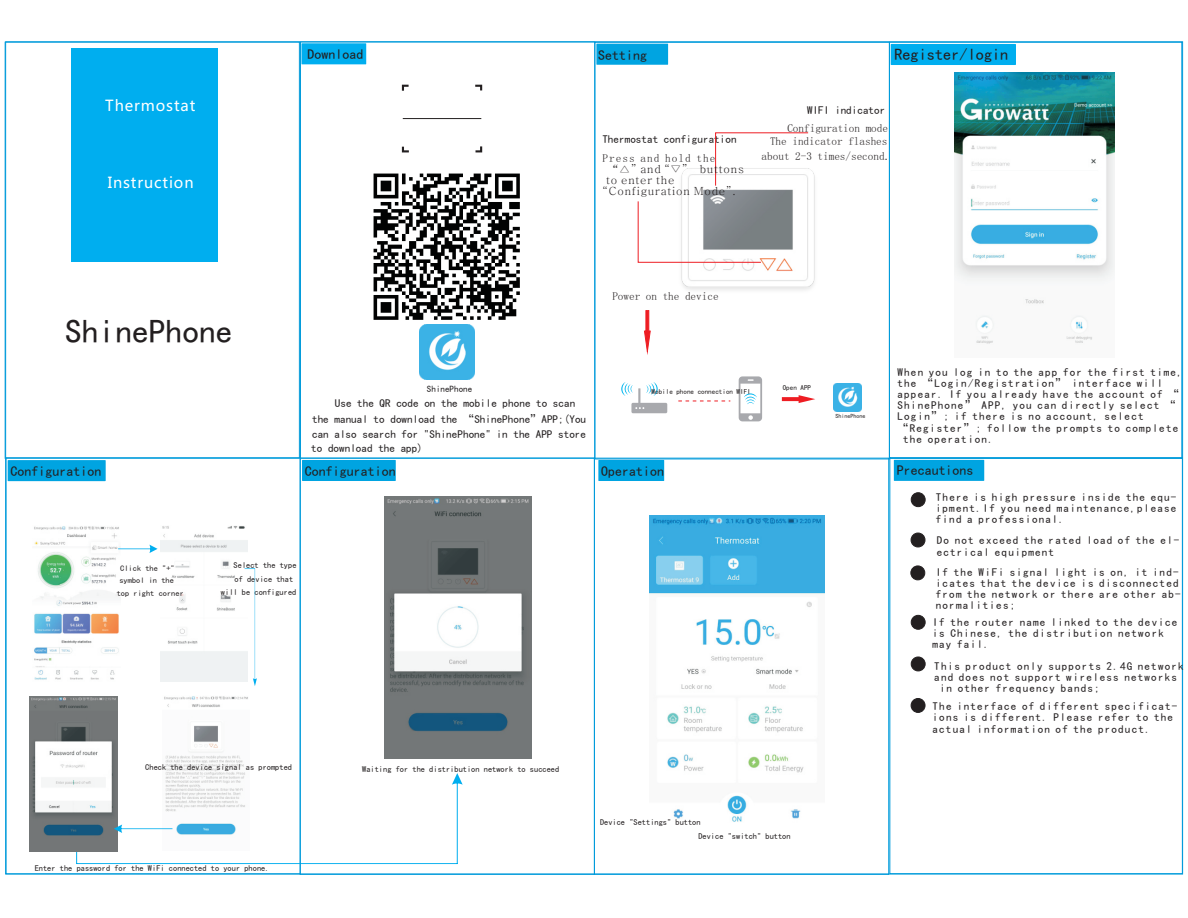
<style>
.page{position:relative;width:1188px;height:918px;background:#fff}
.page>*{position:absolute;margin:0;border:0;box-sizing:border-box;transform-origin:0 0}
.t1{font:33.6px "Sim Hei";color:#231f20}
.t2{font:16.35px "Sim Hei";color:#231f20}
.t3{font:15px "Microsoft Ya Hei";letter-spacing:.06em;color:#fff}
.t4{font:13.95px "Sim Hei";color:#231f20}
.t5{font:11.25px/11.2px "Sim Hei";letter-spacing:.1em;color:#231f20}
.t6{font:11.25px/15.8px "Sim Hei";color:#231f20}
.t7{font:11.25px/13px "Sim Sun";color:#231f20;text-align:right}
.t8{font:11.25px "Batang";letter-spacing:.065em;color:#231f20}
.t9{font:11.25px "Sim Sun";letter-spacing:.1em;color:#231f20}
.t10{font:9px "Sim Hei";color:#231f20}
.t11{font:8.4px/13.8px "Sim Hei";color:#231f20}
.t12{font:7.95px/11.7px "Sim Hei";color:#231f20;scale:1.06 1}
.t13{font:7.05px "Sim Hei";color:#231f20}
.t14{font:6px "Sim Hei";color:#231f20}
.s1{font-family:"Sim Sun"}
</style>
<div class="page">
<div style="left:71px;top:48px;width:147px;height:214px;background:#00aeef"></div>
<div style="left:891px;top:44px;width:125px;height:21px;background:#00aeef"></div>
<img style="left:954px;top:72px;width:161px;height:272px">
<img style="left:373px;top:173px;width:147px;height:147px">
<div style="left:301px;top:43px;width:65px;height:21px;background:#00aeef"></div>
<svg style="left:401px;top:84px;width:8px;height:7px"></svg>
<svg style="left:475px;top:84px;width:8px;height:7px"></svg>
<svg style="left:475px;top:146px;width:8px;height:7px"></svg>
<svg style="left:401px;top:146px;width:8px;height:7px"></svg>
<hr style="left:403px;top:118px;width:78px;height:1px;background:#231f20">
<img style="left:419px;top:324px;width:56px;height:56px">
<div style="left:594px;top:42px;width:296px;height:417px;border:1px solid #009bdb"></div>
<svg style="left:739px;top:376px;width:23px;height:45px"></svg>
<svg style="left:678px;top:401px;width:52px;height:1px"></svg>
<svg style="left:644px;top:310px;width:7px;height:45px"></svg>
<svg style="left:782px;top:395px;width:33px;height:8px"></svg>
<div style="left:596px;top:44px;width:72px;height:21px;background:#00a4e1"></div>
<img style="left:833px;top:383px;width:28px;height:28px">
<img style="left:681px;top:168px;width:134px;height:122px">
<svg style="left:637px;top:201px;width:125px;height:62px"></svg>
<svg style="left:715px;top:132px;width:94px;height:54px"></svg>
<svg style="left:621px;top:382px;width:46px;height:31px"></svg>
<div style="left:302px;top:460px;width:94px;height:21px;background:#00a4e1"></div>
<div style="left:6px;top:457px;width:295px;height:417px;border:1px solid #009bdb"></div>
<div style="left:8px;top:460px;width:98px;height:21px;background:#00a4e1"></div>
<img style="left:34px;top:526px;width:87px;height:154px">
<img style="left:164px;top:696px;width:84px;height:77px">
<img style="left:30px;top:696px;width:87px;height:156px">
<svg style="left:76px;top:773px;width:387px;height:91px"></svg>
<img style="left:384px;top:496px;width:148px;height:262px">
<div style="left:594px;top:458px;width:295px;height:417px;border:1px solid #009bdb"></div>
<div style="left:598px;top:460px;width:66px;height:21px;background:#00a4e1"></div>
<img style="left:649px;top:515px;width:175px;height:307px">
<div style="left:894px;top:460px;width:90px;height:21px;background:#00a4e1"></div>
<div style="left:911px;top:492px;width:15px;height:15px;background:#231f20;border:1px solid #231f20;border-radius:50%"></div>
<div style="left:911px;top:533px;width:14px;height:14px;background:#231f20;border:1px solid #231f20;border-radius:50%"></div>
<div style="left:910px;top:566px;width:15px;height:14px;background:#231f20;border:1px solid #231f20;border-radius:50%"></div>
<div style="left:911px;top:615px;width:15px;height:15px;background:#231f20;border:1px solid #231f20;border-radius:50%"></div>
<div style="left:911px;top:657px;width:15px;height:14px;background:#231f20;border:1px solid #231f20;border-radius:50%"></div>
<div style="left:911px;top:698px;width:14px;height:15px;background:#231f20;border:1px solid #231f20;border-radius:50%"></div>
<div style="left:889px;top:457px;width:294px;height:417px;border:1px solid #009bdb"></div>
<img style="left:160px;top:526px;width:88px;height:155px">
<svg style="left:118px;top:545px;width:40px;height:8px"></svg>
<svg style="left:245px;top:568px;width:12px;height:118px"></svg>
<h3 class="t3" style="left:105px;top:99px;width:92px">Thermostat</h3>
<h3 class="t3" style="left:108px;top:176px;width:87px">Instruction</h3>
<p class="t4" style="left:308px;top:47px;width:57px">Download</p>
<p class="t4" style="left:598px;top:48px;width:50px">Setting</p>
<p class="t6" style="left:602px;top:131px;width:136px">Thermostat configuration</p>
<p class="t9" style="left:602px;top:152px;width:115px">Press and hold the</p>
<p class="t8" style="left:608px;top:163px;width:137px"><span class="s1">“</span>△” and “▽” buttons</p>
<p class="t8" style="left:606px;top:174px;width:70px">to enter the</p>
<p class="t8" style="left:602px;top:186px;width:135px">“Configuration Mode”.</p>
<h2 class="t2" style="left:894px;top:45px;width:116px">Register/login</h2>
<p class="t6" style="left:807px;top:102px;width:80px">WIFI indicator</p>
<p class="t7" style="left:770px;top:121px;width:120px">Configuration mode<br>The indicator flashes</p>
<p class="t7" style="left:762px;top:149px;width:130px">about 2-3 times/second.</p>
<h1 class="t1" style="left:65px;top:314px;width:169px">ShinePhone</h1>
<p class="t7" style="left:612px;top:289px;width:108px">Power on the device</p>
<p class="t10" style="left:427px;top:385px;width:47px">ShinePhone</p>
<p class="t6" style="left:312px;top:395px;width:276px;text-indent:23px">Use the QR code on the mobile phone to scan the manual to download the “ShinePhone”APP;(You can also search for "ShinePhone" in the APP store</p>
<p class="t6" style="left:311px;top:440px;width:113px">to download the app)</p>
<p class="t4" style="left:11px;top:464px;width:92px">Configuration</p>
<p class="t4" style="left:305px;top:464px;width:92px">Configuration</p>
<p class="t13" style="left:652px;top:388px;width:101px">Mobile phone connection WIFI</p>
<p class="t4" style="left:601px;top:464px;width:64px">Operation</p>
<p class="t13" style="left:783px;top:384px;width:30px">Open APP</p>
<p class="t14" style="left:836px;top:413px;width:31px">ShinePhone</p>
<p class="t12" style="left:119px;top:562px;width:54px">Click the "+" symbol in the</p>
<p class="t12" style="left:117px;top:587px;width:65px">top right corner</p>
<p class="t11" style="left:234px;top:558px;width:64px">Select the type of device that</p>
<p class="t11" style="left:221px;top:585px;width:77px">will be configured</p>
<p class="t11" style="left:145px;top:760px;width:148px">Check the device signal as prompted</p>
<p class="t11" style="left:35px;top:861px;width:236px">Enter the password for the WiFi connected to your phone.</p>
<p class="t11" style="left:362px;top:762px;width:199px">Waiting for the distribution network to succeed</p>
<p class="t11" style="left:600px;top:815px;width:102px">Device "Settings" button</p>
<p class="t11" style="left:698px;top:829px;width:94px">Device "switch" button</p>
<p class="t5" style="left:898px;top:366px;width:287px">When you log in to the app for the first time,</p>
<p class="t5" style="left:898px;top:377px;width:267px">the “Login/Registration” interface will</p>
<p class="t5" style="left:898px;top:388px;width:283px">appear. If you already have the account of “</p>
<p class="t5" style="left:898px;top:400px;width:280px">ShinePhone” APP, you can directly select “</p>
<p class="t5" style="left:898px;top:411px;width:248px">Login”; if there is no account, select</p>
<p class="t5" style="left:898px;top:422px;width:282px">“Register”; follow the prompts to complete</p>
<p class="t5" style="left:903px;top:433px;width:92px">the operation.</p>
<p class="t4" style="left:897px;top:463px;width:78px">Precautions</p>
<p class="t5" style="left:936px;top:491px;width:242px;text-align:justify">There is high pressure inside the equ&shy;ipment.If you need maintenance,please find a professional.</p>
<p class="t5" style="left:937px;top:535px;width:244px">Do not exceed the rated load of the el&shy;ectrical equipment</p>
<p class="t5" style="left:936px;top:566px;width:246px">If the WiFi signal light is on, it ind&shy;icates that the device is disconnected from the network or there are other ab&shy;normalities;</p>
<p class="t5" style="left:932px;top:616px;width:246px">If the router name linked to the device is Chinese, the distribution network may fail.</p>
<p class="t5" style="left:934px;top:660px;width:251px">This product only supports 2.4G network</p>
<p class="t5" style="left:934px;top:671px;width:244px">and does not support wireless networks</p>
<p class="t5" style="left:940px;top:682px;width:161px">in other frequency bands;</p>
<p class="t5" style="left:933px;top:701px;width:246px">The interface of different specificat&shy;ions is different. Please refer to the actual information of the product.</p>
</div>
